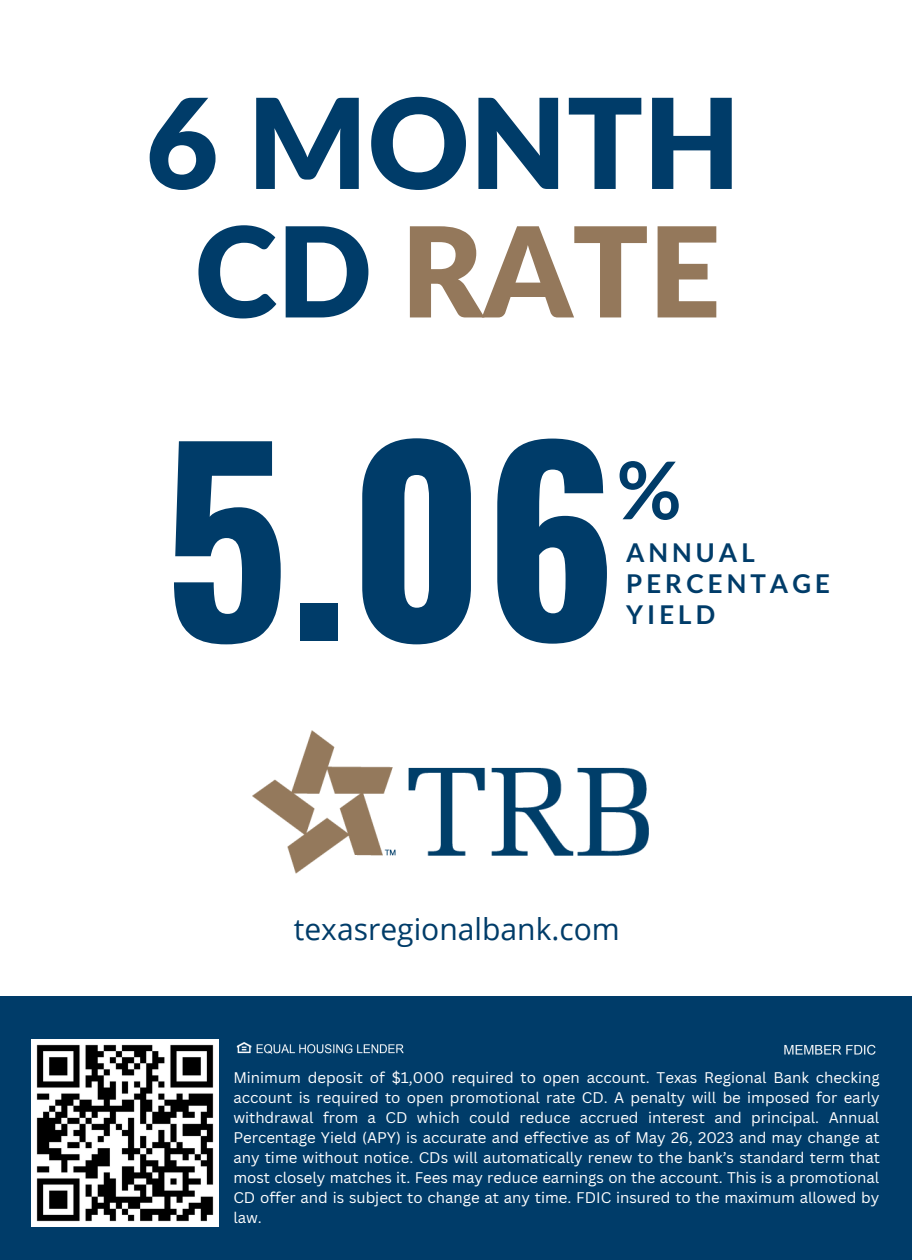
<style>
.page{position:relative;width:912px;height:1260px;background:#fff}
.page>*{position:absolute;margin:0;border:0;box-sizing:border-box;transform-origin:0 0}
.t1{font:700 246.25px "Oswald";color:#003c69}
.t2{font:900 125.25px "Lato";color:#003c69}
.t3{font:900 125.25px "Lato";color:#94785b}
.t4{font:700 79.75px "Lato";color:#003c69}
.t5{font:30px "Open Sans";color:#003c69}
.t6{font:700 26px/30.5px "Lato";letter-spacing:.155em;color:#003c69}
.t7{font:15px/20px "Canva Sans";color:#fff;text-align:justify}
.s1{color:#003c69}
</style>
<div class="page">
<img style="left:252px;top:730px;width:397px;height:144px">
<div style="left:0;top:997px;width:911px;height:263px;background:#003c69"></div>
<img style="left:784px;top:1044px;width:92px;height:11px">
<img style="left:236px;top:1042px;width:168px;height:12px">
<img style="left:31px;top:1039px;width:188px;height:188px">
<p class="t2" style="left:146px;top:65px;width:596px">6 MONTH</p>
<p class="t3" style="left:195px;top:194px;width:527px"><span class="s1">CD</span> RATE</p>
<p class="t1" style="left:163px;top:347px;width:455px">5.06</p>
<p class="t4" style="left:617px;top:441px;width:65px">%</p>
<p class="t6" style="left:626px;top:537px;width:205px">ANNUAL<br>PERCENTAGE<br>YIELD</p>
<p class="t5" style="left:294px;top:908px;width:327px">texasregionalbank.com</p>
<p class="t7" style="left:233px;top:1067px;width:648px">Minimum deposit of $1,000 required to open account. Texas Regional Bank checking account is required to open promotional rate CD. A penalty will be imposed for early withdrawal from a CD which could reduce accrued interest and principal. Annual Percentage Yield (APY) is accurate and effective as of May 26, 2023 and may change at any time without notice. CDs will automatically renew to the bank’s standard term that most closely matches it. Fees may reduce earnings on the account. This is a promotional CD offer and is subject to change at any time. FDIC insured to the maximum allowed by law.</p>
</div>
